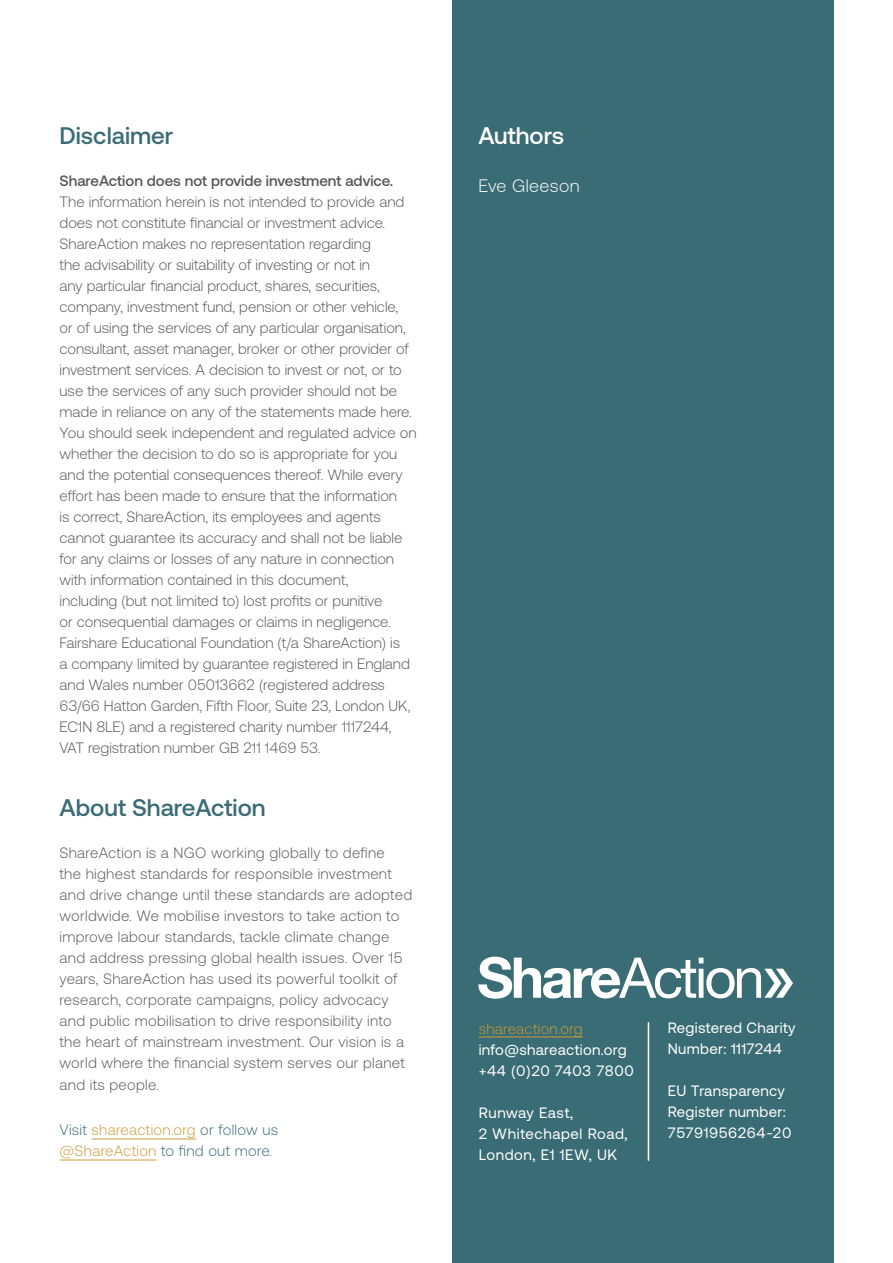
<style>
.page{position:relative;width:893px;height:1263px;background:#fff}
.page>*{position:absolute;margin:0;border:0;box-sizing:border-box;transform-origin:0 0}
.Sub_Heading{font:500 24px "Aeonik";color:#3a6c75}
.Sub_Heading-2{font:500 24px "Aeonik";color:#fff}
.Sub_Heading-3{font:300 18px "Aeonik";letter-spacing:.02em;color:#fff}
.Body_Text_-_Main{font:300 15px/21px "Aeonik";color:#565656}
.Body_Text_-_Main-2{font:300 15px/21px "Aeonik";letter-spacing:.02em;color:#565656}
.Body_Text_-_Main-3{font:15px/21px "Aeonik";letter-spacing:.02em;color:#fff}
.Body_Text_-_Main-4{font:300 15px "Aeonik";letter-spacing:.02em;color:#3a6c75}
.Body_Text_-_Main-5{font:15px/21px "Aeonik";letter-spacing:.04em;color:#fff}
.s1{font-weight:500}
.s2{color:#cc9c38}
.s3{font-weight:300;color:#cc9c38}
</style>
<div class="page">
<div style="left:452px;top:0;width:381px;height:1263px;background:#3a6c75"></div>
<hr style="left:92px;top:1139px;width:104px;height:1px;background:#cc9c38">
<hr style="left:60px;top:1160px;width:97px;height:1px;background:#cc9c38">
<hr style="left:479px;top:1037px;width:104px;height:1px;background:#cc9c38">
<hr style="left:648px;top:1022px;width:1px;height:139px;background:#fff">
<svg style="left:478px;top:957px;width:315px;height:42px"></svg>
<p class="Sub_Heading" style="left:60px;top:123px;width:115px">Disclaimer</p>
<p class="Body_Text_-_Main" style="left:60px;top:171px;width:359px"><span class="s1">ShareAction does not provide investment advice.<br></span>The information herein is not intended to provide and does not constitute financial or investment advice.<br>ShareAction makes no representation regarding<br>the advisability or suitability of investing or not in<br>any particular financial product, shares, securities, company, investment fund, pension or other vehicle,<br>or of using the services of any particular organisation, consultant, asset manager, broker or other provider of investment services. A decision to invest or not, or to use the services of any such provider should not be made in reliance on any of the statements made here.<br>You should seek independent and regulated advice on whether the decision to do so is appropriate for you and the potential consequences thereof. While every effort has been made to ensure that the information<br>is correct, ShareAction, its employees and agents cannot guarantee its accuracy and shall not be liable for any claims or losses of any nature in connection with information contained in this document,<br>including (but not limited to) lost profits or punitive<br>or consequential damages or claims in negligence.<br>Fairshare Educational Foundation (t/a ShareAction) is<br>a company limited by guarantee registered in England and Wales number 05013662 (registered address 63/66 Hatton Garden, Fifth Floor, Suite 23, London UK, EC1N 8LE) and a registered charity number 1117244, VAT registration number GB 211 1469 53.</p>
<p class="Sub_Heading" style="left:60px;top:795px;width:208px">About ShareAction</p>
<p class="Body_Text_-_Main-2" style="left:60px;top:843px;width:354px">ShareAction is a NGO working globally to define<br>the highest standards for responsible investment and drive change until these standards are adopted worldwide. We mobilise investors to take action to improve labour standards, tackle climate change and address pressing global health issues. Over 15 years, ShareAction has used its powerful toolkit of research, corporate campaigns, policy advocacy and public mobilisation to drive responsibility into the heart of mainstream investment. Our vision is a world where the financial system serves our planet and its people.</p>
<p class="Body_Text_-_Main-4" style="left:60px;top:1121px;width:220px">Visit <span class="s2">shareaction.org</span> or follow us</p>
<p class="Body_Text_-_Main-4" style="left:60px;top:1142px;width:214px"><span class="s2">@ShareAction</span> to find out more.</p>
<p class="Sub_Heading-2" style="left:478px;top:123px;width:87px">Authors</p>
<p class="Sub_Heading-3" style="left:478px;top:176px;width:103px">Eve Gleeson</p>
<p class="Body_Text_-_Main-3" style="left:479px;top:1018px;width:157px"><span class="s3">shareaction.org </span>info@shareaction.org +44 (0)20 7403 7800</p>
<p class="Body_Text_-_Main-3" style="left:479px;top:1102px;width:96px">Runway East,</p>
<p class="Body_Text_-_Main-5" style="left:479px;top:1123px;width:151px">2 Whitechapel Road,<br>London, E1 1EW, UK</p>
<p class="Body_Text_-_Main-3" style="left:668px;top:1017px;width:129px">Registered Charity<br>Number: 1117244</p>
<p class="Body_Text_-_Main-3" style="left:668px;top:1080px;width:118px">EU Transparency</p>
<p class="Body_Text_-_Main-3" style="left:668px;top:1101px;width:120px">Register number:</p>
<p class="Body_Text_-_Main-5" style="left:668px;top:1122px;width:125px">75791956264-20</p>
</div>
